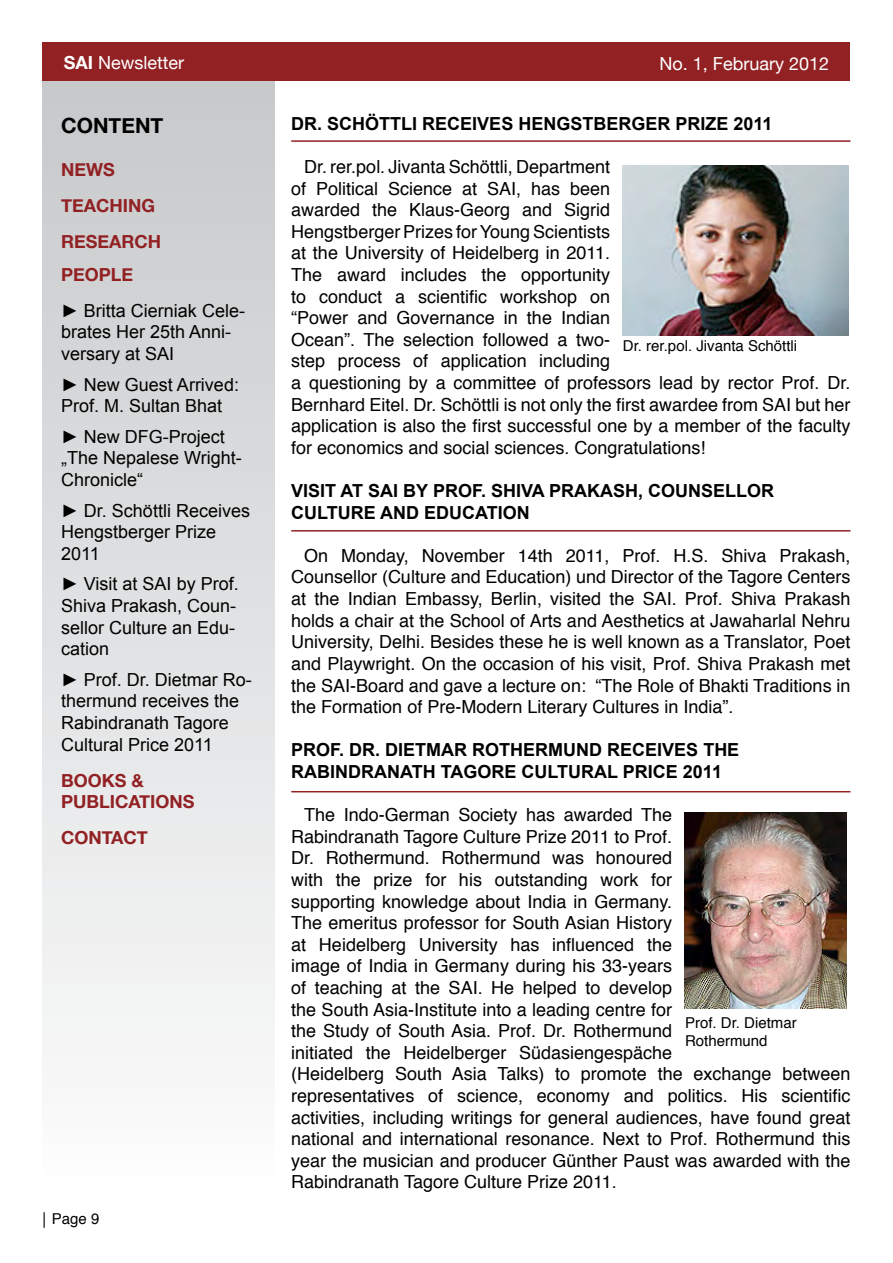
<style>
.page{position:relative;width:893px;height:1263px;background:#fff}
.page>*{position:absolute;margin:0;border:0;box-sizing:border-box;transform-origin:0 0}
.t1{font:700 21px "Helvetica Neue";color:#000}
.t2{font:18px/21.6px "Helvetica";color:#000}
.t3{font:18px/21.6px "Arial";color:#000}
.t4{font:700 18px/21.6px "Arial";color:#000}
.t5{font:700 18px/36px "Helvetica Neue";color:#922124}
.t6{font:18px "Helvetica Neue";color:#fff}
.t7{font:15px/18px "Helvetica";color:#000}
.s1{font-weight:700}
</style>
<div class="page">
<div style="left:43px;top:81px;width:231px;height:1105px;background:linear-gradient(to bottom,#c7c8ca,#fcfcfd)"></div>
<div style="left:43px;top:43px;width:807px;height:38px;background:#922124"></div>
<hr style="left:291px;top:140px;width:559px;height:2px;background:#922124">
<hr style="left:291px;top:530px;width:559px;height:1px;background:#922124">
<hr style="left:291px;top:791px;width:559px;height:1px;background:#922124">
<img style="left:685px;top:812px;width:161px;height:196px">
<img style="left:623px;top:166px;width:225px;height:169px">
<p class="t6" style="left:64px;top:52px;width:122px"><span class="s1">SAI</span> Newsletter</p>
<p class="t6" style="left:659px;top:52px;width:171px">No. 1, February 2012</p>
<p class="t1" style="left:61px;top:113px;width:104px">CONTENT</p>
<p class="t5" style="left:61px;top:152px;width:102px">NEWS<br>TEACHING<br>RESEARCH</p>
<p class="t5" style="left:61px;top:256px;width:74px">PEOPLE</p>
<p class="t3" style="left:61px;top:300px;width:185px">► Britta Cierniak Cele&shy;brates Her 25th Anni&shy;versary at SAI</p>
<p class="t3" style="left:61px;top:374px;width:179px">► New Guest Arrived:<br>Prof. M. Sultan Bhat</p>
<p class="t3" style="left:61px;top:426px;width:182px">► New DFG-Project „The Nepalese Wright-<br>Chronicle“</p>
<p class="t3" style="left:61px;top:500px;width:190px">► Dr. Schöttli Receives<br>Hengstberger Prize<br>2011</p>
<p class="t3" style="left:61px;top:573px;width:179px">► Visit at SAI by Prof.<br>Shiva Prakash, Coun&shy;sellor Culture an Edu&shy;cation</p>
<p class="t3" style="left:61px;top:669px;width:192px">► Prof. Dr. Dietmar Ro&shy;thermund receives the<br>Rabindranath Tagore<br>Cultural Price 2011</p>
<p class="t5" style="left:61px;top:769px;width:135px;line-height:21.6px">BOOKS &amp;<br>PUBLICATIONS</p>
<p class="t5" style="left:61px;top:819px;width:88px">CONTACT</p>
<p class="t7" style="left:37px;top:1210px;width:64px">│Page 9</p>
<p class="t4" style="left:291px;top:113px;width:483px">DR. SCHÖTTLI RECEIVES HENGSTBERGER PRIZE 2011</p>
<p class="t2" style="left:291px;top:156px;width:561px;text-indent:13px">Dr. rer.pol. Jivanta Schöttli, Department<br>of Political Science at SAI, has been<br>awarded the Klaus-Georg and Sigrid<br>Hengstberger Prizes for Young Scientists<br>at the University of Heidelberg in 2011.<br>The award includes the opportunity<br>to conduct a scientific workshop on<br>“Power and Governance in the Indian<br>Ocean”. The selection followed a two-<br>step process of application including<br>a questioning by a committee of professors lead by rector Prof. Dr.<br>Bernhard Eitel. Dr. Schöttli is not only the first awardee from SAI but her application is also the first successful one by a member of the faculty for economics and social sciences. Congratulations!</p>
<p class="t4" style="left:291px;top:481px;width:484px">VISIT AT SAI BY PROF. SHIVA PRAKASH, COUNSELLOR<br>CULTURE AND EDUCATION</p>
<p class="t2" style="left:291px;top:545px;width:561px;text-align:justify;text-indent:13px">On Monday, November 14th 2011, Prof. H.S. Shiva Prakash, Counsellor (Culture and Education) und Director of the Tagore Centers at the Indian Embassy, Berlin, visited the SAI. Prof. Shiva Prakash holds a chair at the School of Arts and Aesthetics at Jawaharlal Nehru University, Delhi. Besides these he is well known as a Translator, Poet and Playwright. On the occasion of his visit, Prof. Shiva Prakash met the SAI-Board and gave a lecture on: “The Role of Bhakti Traditions in the Formation of Pre-Modern Literary Cultures in India”.</p>
<p class="t4" style="left:291px;top:740px;width:450px">PROF. DR. DIETMAR ROTHERMUND RECEIVES THE<br>RABINDRANATH TAGORE CULTURAL PRICE 2011</p>
<p class="t2" style="left:291px;top:804px;width:561px;text-indent:13px">The Indo-German Society has awarded The<br>Rabindranath Tagore Culture Prize 2011 to Prof.<br>Dr. Rothermund. Rothermund was honoured<br>with the prize for his outstanding work for<br>supporting knowledge about India in Germany.<br>The emeritus professor for South Asian History<br>at Heidelberg University has influenced the<br>image of India in Germany during his 33-years<br>of teaching at the SAI. He helped to develop<br>the South Asia-Institute into a leading centre for<br>the Study of South Asia. Prof. Dr. Rothermund<br>initiated the Heidelberger Südasiengespäche<br>(Heidelberg South Asia Talks) to promote the exchange between representatives of science, economy and politics. His scientific activities, including writings for general audiences, have found great national and international resonance. Next to Prof. Rothermund this year the musician and producer Günther Paust was awarded with the Rabindranath Tagore Culture Prize 2011.</p>
<p class="t7" style="left:623px;top:338px;width:176px">Dr. rer.pol. Jivanta Schöttli</p>
<p class="t7" style="left:685px;top:1014px;width:113px">Prof. Dr. Dietmar<br>Rothermund</p>
</div>
